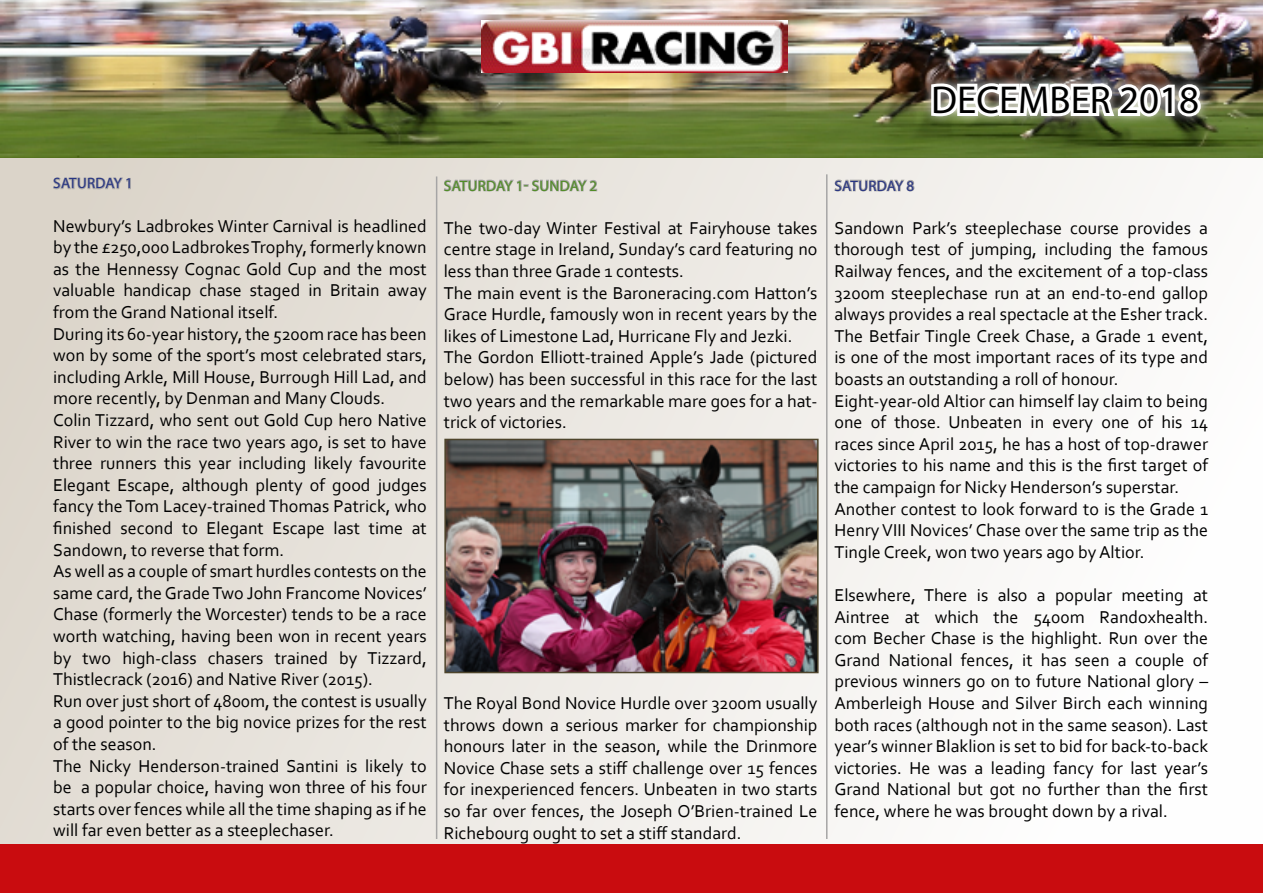
<style>
.page{position:relative;width:1263px;height:893px;background:#fff}
.page>*{position:absolute;margin:0;border:0;box-sizing:border-box;transform-origin:0 0}
.t1{font:39px "Myriad Pro";color:#000}
.t2{font:18px/21.6px "Corbel";color:#000}
.t3{font:15px "Myriad Pro";letter-spacing:.02em;color:#283583}
.t4{font:15px "Myriad Pro";letter-spacing:.02em;color:#518d25}
</style>
<div class="page">
<div style="left:0;top:156px;width:1263px;height:689px;background:linear-gradient(to right,#ddd6cc,#fefefe)"></div>
<img style="left:0;top:0;width:1263px;height:157px">
<img style="left:481px;top:20px;width:306px;height:53px">
<div style="left:0;top:844px;width:1263px;height:49px;background:#c90c0f"></div>
<div style="left:922px;top:74px;width:288px;height:51px;background:#fff;opacity:.75"></div>
<img style="left:927px;top:79px;width:277px;height:41px">
<hr style="left:436px;top:176px;width:1px;height:663px;background:#a6a5a5">
<hr style="left:826px;top:174px;width:1px;height:665px;background:#a6a5a5">
<svg style="left:52px;top:167px;width:80px;height:24px;background:#ccc6bf"></svg>
<svg style="left:442px;top:169px;width:156px;height:27px;background:#d6d3cd"></svg>
<svg style="left:833px;top:169px;width:82px;height:24px;background:#dad7d4"></svg>
<img style="left:447px;top:442px;width:369px;height:228px">
<div style="left:444px;top:439px;width:375px;height:234px;border:2px solid #4e452c"></div>
<h1 class="t1" style="left:931px;top:76px;width:269px">DECEMBER 2018</h1>
<p class="t3" style="left:53px;top:174px;width:81px">SATURDAY 1</p>
<p class="t2" style="left:53px;top:214px;width:375px">Newbury’s Ladbrokes Winter Carnival is headlined by the £250,000 Ladbrokes Trophy, formerly known as the Hennessy Cognac Gold Cup and the most valuable handicap chase staged in Britain away from the Grand National itself.<br>During its 60-year history, the 5200m race has been won by some of the sport’s most celebrated stars, including Arkle, Mill House, Burrough Hill Lad, and more recently, by Denman and Many Clouds.<br>Colin Tizzard, who sent out Gold Cup hero Native River to win the race two years ago, is set to have three runners this year including likely favourite Elegant Escape, although plenty of good judges fancy the Tom Lacey-trained Thomas Patrick, who finished second to Elegant Escape last time at Sandown, to reverse that form.<br>As well as a couple of smart hurdles contests on the same card, the Grade Two John Francome Novices’ Chase (formerly the Worcester) tends to be a race worth watching, having been won in recent years by two high-class chasers trained by Tizzard, Thistlecrack (2016) and Native River (2015).<br>Run over just short of 4800m, the contest is usually a good pointer to the big novice prizes for the rest of the season.<br>The Nicky Henderson-trained Santini is likely to be a popular choice, having won three of his four starts over fences while all the time shaping as if he will far even better as a steeplechaser.</p>
<p class="t4" style="left:444px;top:176px;width:155px">SATURDAY 1- SUNDAY 2</p>
<p class="t2" style="left:444px;top:217px;width:375px">The two-day Winter Festival at Fairyhouse takes centre stage in Ireland, Sunday’s card featuring no less than three Grade 1 contests.<br>The main event is the Baroneracing.com Hatton’s Grace Hurdle, famously won in recent years by the likes of Limestone Lad, Hurricane Fly and Jezki.<br>The Gordon Elliott-trained Apple’s Jade (pictured below) has been successful in this race for the last two years and the remarkable mare goes for a hat&shy;trick of victories.</p>
<p class="t2" style="left:444px;top:692px;width:375px;text-align:justify">The Royal Bond Novice Hurdle over 3200m usually throws down a serious marker for championship honours later in the season, while the Drinmore Novice Chase sets a stiff challenge over 15 fences for inexperienced fencers. Unbeaten in two starts so far over fences, the Joseph O’Brien-trained Le Richebourg ought to set a stiff standard.</p>
<p class="t3" style="left:835px;top:176px;width:81px">SATURDAY 8</p>
<p class="t2" style="left:834px;top:217px;width:375px">Sandown Park’s steeplechase course provides a thorough test of jumping, including the famous Railway fences, and the excitement of a top-class 3200m steeplechase run at an end-to-end gallop always provides a real spectacle at the Esher track.<br>The Betfair Tingle Creek Chase, a Grade 1 event, is one of the most important races of its type and boasts an outstanding a roll of honour.<br>Eight-year-old Altior can himself lay claim to being one of those. Unbeaten in every one of his 14 races since April 2015, he has a host of top-drawer victories to his name and this is the first target of the campaign for Nicky Henderson’s superstar.<br>Another contest to look forward to is the Grade 1<br>Henry VIII Novices’ Chase over the same trip as the Tingle Creek, won two years ago by Altior.</p>
<p class="t2" style="left:834px;top:584px;width:375px;text-align:justify">Elsewhere, There is also a popular meeting at Aintree at which the 5400m Randoxhealth. com Becher Chase is the highlight. Run over the Grand National fences, it has seen a couple of previous winners go on to future National glory – Amberleigh House and Silver Birch each winning both races (although not in the same season). Last year’s winner Blaklion is set to bid for back-to-back victories. He was a leading fancy for last year’s Grand National but got no further than the first fence, where he was brought down by a rival.</p>
</div>
